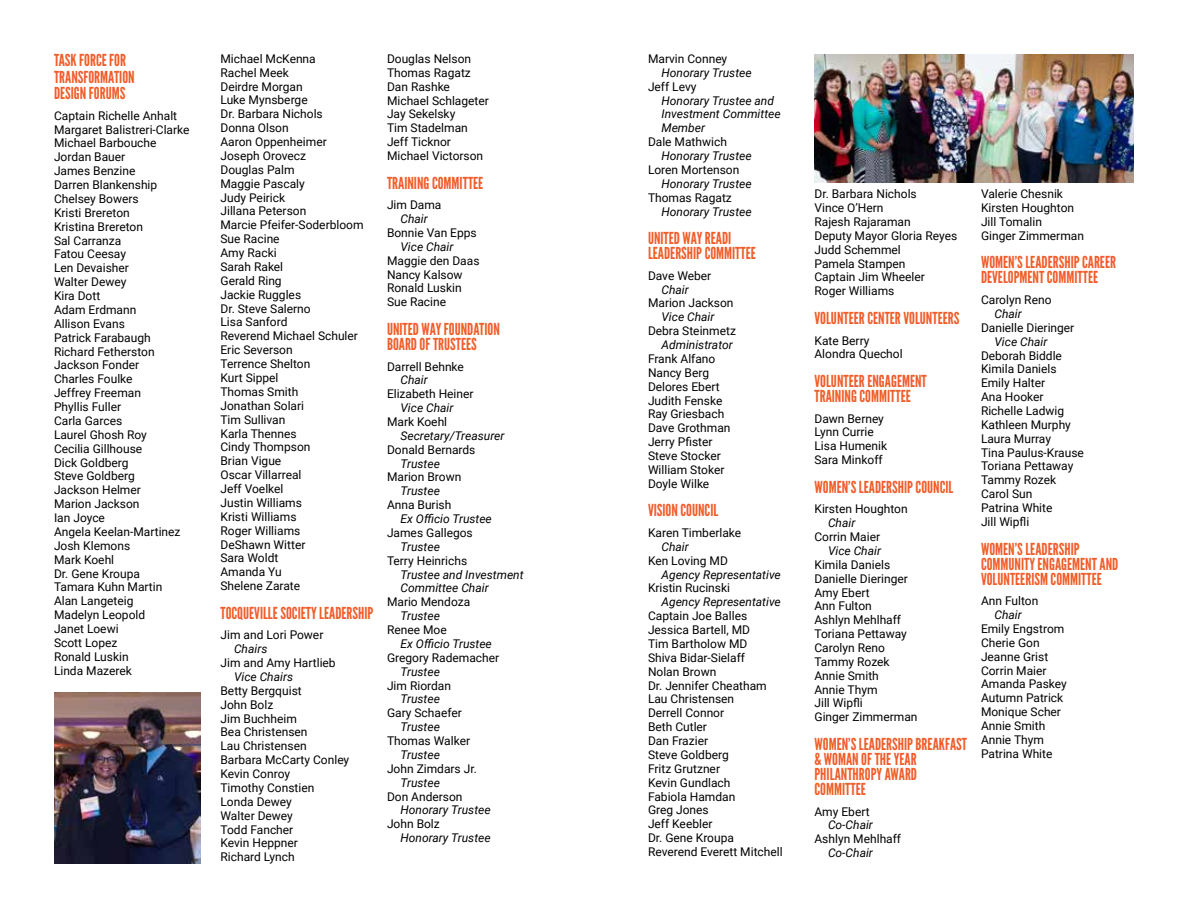
<style>
.page{position:relative;width:1188px;height:918px;background:#fff}
.page>*{position:absolute;margin:0;border:0;box-sizing:border-box;transform-origin:0 0}
.t1{font:16.5px/15px "League Gothic";color:#f15d2a}
.t2{font:12px/13.8px "Roboto";color:#000}
.t3{font:italic 12px/13.8px "Roboto";color:#000}
</style>
<div class="page">
<img style="left:54px;top:693px;width:147px;height:171px">
<img style="left:814px;top:54px;width:320px;height:129px">
<h1 class="t1" style="left:54px;top:52px;width:82px;line-height:16.5px">TASK FORCE FOR<br>TRANSFORMATION<br>DESIGN FORUMS</h1>
<p class="t2" style="left:54px;top:108px;width:137px">Captain Richelle Anhalt<br>Margaret Balistreri-Clarke<br>Michael Barbouche<br>Jordan Bauer<br>James Benzine<br>Darren Blankenship<br>Chelsey Bowers<br>Kristi Brereton<br>Kristina Brereton<br>Sal Carranza<br>Fatou Ceesay<br>Len Devaisher<br>Walter Dewey<br>Kira Dott<br>Adam Erdmann<br>Allison Evans<br>Patrick Farabaugh<br>Richard Fetherston<br>Jackson Fonder<br>Charles Foulke<br>Jeffrey Freeman<br>Phyllis Fuller<br>Carla Garces<br>Laurel Ghosh Roy<br>Cecilia Gillhouse<br>Dick Goldberg<br>Steve Goldberg<br>Jackson Helmer<br>Marion Jackson<br>Ian Joyce<br>Angela Keelan-Martinez<br>Josh Klemons<br>Mark Koehl<br>Dr. Gene Kroupa<br>Tamara Kuhn Martin<br>Alan Langeteig<br>Madelyn Leopold<br>Janet Loewi<br>Scott Lopez<br>Ronald Luskin<br>Linda Mazerek</p>
<p class="t2" style="left:220px;top:51px;width:145px">Michael McKenna<br>Rachel Meek<br>Deirdre Morgan<br>Luke Mynsberge<br>Dr. Barbara Nichols<br>Donna Olson<br>Aaron Oppenheimer<br>Joseph Orovecz<br>Douglas Palm<br>Maggie Pascaly<br>Judy Peirick<br>Jillana Peterson<br>Marcie Pfeifer-Soderbloom<br>Sue Racine<br>Amy Racki<br>Sarah Rakel<br>Gerald Ring<br>Jackie Ruggles<br>Dr. Steve Salerno<br>Lisa Sanford<br>Reverend Michael Schuler<br>Eric Severson<br>Terrence Shelton<br>Kurt Sippel<br>Thomas Smith<br>Jonathan Solari<br>Tim Sullivan<br>Karla Thennes<br>Cindy Thompson<br>Brian Vigue<br>Oscar Villarreal<br>Jeff Voelkel<br>Justin Williams<br>Kristi Williams<br>Roger Williams<br>DeShawn Witter<br>Sara Woldt<br>Amanda Yu<br>Shelene Zarate</p>
<h1 class="t1" style="left:220px;top:605px;width:154px">TOCQUEVILLE SOCIETY LEADERSHIP</h1>
<p class="t2" style="left:220px;top:628px;width:104px">Jim and Lori Power</p>
<p class="t3" style="left:234px;top:642px;width:35px">Chairs</p>
<p class="t2" style="left:220px;top:656px;width:117px">Jim and Amy Hartlieb</p>
<p class="t3" style="left:234px;top:669px;width:61px">Vice Chairs</p>
<p class="t2" style="left:220px;top:683px;width:130px">Betty Bergquist<br>John Bolz<br>Jim Buchheim<br>Bea Christensen<br>Lau Christensen<br>Barbara McCarty Conley<br>Kevin Conroy<br>Timothy Constien<br>Londa Dewey<br>Walter Dewey<br>Todd Fancher<br>Kevin Heppner<br>Richard Lynch</p>
<p class="t2" style="left:387px;top:51px;width:103px">Douglas Nelson<br>Thomas Ragatz<br>Dan Rashke<br>Michael Schlageter<br>Jay Sekelsky<br>Tim Stadelman<br>Jeff Ticknor<br>Michael Victorson</p>
<h1 class="t1" style="left:387px;top:175px;width:98px">TRAINING COMMITTEE</h1>
<p class="t2" style="left:387px;top:198px;width:56px">Jim Dama</p>
<p class="t3" style="left:400px;top:212px;width:29px">Chair</p>
<p class="t2" style="left:387px;top:225px;width:91px">Bonnie Van Epps</p>
<p class="t3" style="left:400px;top:239px;width:55px">Vice Chair</p>
<p class="t2" style="left:387px;top:253px;width:94px">Maggie den Daas<br>Nancy Kalsow<br>Ronald Luskin<br>Sue Racine</p>
<h1 class="t1" style="left:387px;top:322px;width:114px">UNITED WAY FOUNDATION<br>BOARD OF TRUSTEES</h1>
<p class="t2" style="left:387px;top:359px;width:78px">Darrell Behnke</p>
<p class="t3" style="left:400px;top:373px;width:29px">Chair</p>
<p class="t2" style="left:387px;top:387px;width:88px">Elizabeth Heiner</p>
<p class="t3" style="left:400px;top:401px;width:55px">Vice Chair</p>
<p class="t2" style="left:387px;top:414px;width:62px">Mark Koehl</p>
<p class="t3" style="left:400px;top:428px;width:105px">Secretary/Treasurer</p>
<p class="t2" style="left:387px;top:442px;width:90px">Donald Bernards</p>
<p class="t3" style="left:400px;top:456px;width:41px">Trustee</p>
<p class="t2" style="left:387px;top:470px;width:76px">Marion Brown</p>
<p class="t3" style="left:400px;top:484px;width:41px">Trustee</p>
<p class="t2" style="left:387px;top:498px;width:66px">Anna Burish</p>
<p class="t3" style="left:400px;top:511px;width:93px">Ex Officio Trustee</p>
<p class="t2" style="left:387px;top:525px;width:87px">James Gallegos</p>
<p class="t3" style="left:400px;top:539px;width:41px">Trustee</p>
<p class="t2" style="left:387px;top:553px;width:82px">Terry Heinrichs</p>
<p class="t3" style="left:400px;top:567px;width:125px">Trustee and Investment<br>Committee Chair</p>
<p class="t2" style="left:387px;top:595px;width:85px">Mario Mendoza</p>
<p class="t3" style="left:400px;top:609px;width:41px">Trustee</p>
<p class="t2" style="left:387px;top:622px;width:61px">Renee Moe</p>
<p class="t3" style="left:400px;top:636px;width:93px">Ex Officio Trustee</p>
<p class="t2" style="left:387px;top:650px;width:114px">Gregory Rademacher</p>
<p class="t3" style="left:400px;top:664px;width:41px">Trustee</p>
<p class="t2" style="left:387px;top:678px;width:66px">Jim Riordan</p>
<p class="t3" style="left:400px;top:692px;width:41px">Trustee</p>
<p class="t2" style="left:387px;top:706px;width:76px">Gary Schaefer</p>
<p class="t3" style="left:400px;top:720px;width:41px">Trustee</p>
<p class="t2" style="left:387px;top:733px;width:85px">Thomas Walker</p>
<p class="t3" style="left:400px;top:747px;width:41px">Trustee</p>
<p class="t2" style="left:387px;top:761px;width:91px">John Zimdars Jr.</p>
<p class="t3" style="left:400px;top:775px;width:41px">Trustee</p>
<p class="t2" style="left:387px;top:789px;width:77px">Don Anderson</p>
<p class="t3" style="left:400px;top:803px;width:92px">Honorary Trustee</p>
<p class="t2" style="left:387px;top:817px;width:54px">John Bolz</p>
<p class="t3" style="left:400px;top:831px;width:92px">Honorary Trustee</p>
<p class="t2" style="left:648px;top:51px;width:81px">Marvin Conney</p>
<p class="t3" style="left:662px;top:65px;width:92px">Honorary Trustee</p>
<p class="t2" style="left:648px;top:79px;width:50px">Jeff Levy</p>
<p class="t3" style="left:662px;top:93px;width:121px">Honorary Trustee and<br>Investment Committee<br>Member</p>
<p class="t2" style="left:648px;top:135px;width:81px">Dale Mathwich</p>
<p class="t3" style="left:662px;top:148px;width:92px">Honorary Trustee</p>
<p class="t2" style="left:648px;top:162px;width:93px">Loren Mortenson</p>
<p class="t3" style="left:662px;top:176px;width:92px">Honorary Trustee</p>
<p class="t2" style="left:648px;top:190px;width:85px">Thomas Ragatz</p>
<p class="t3" style="left:662px;top:204px;width:92px">Honorary Trustee</p>
<h1 class="t1" style="left:648px;top:231px;width:109px">UNITED WAY READI<br>LEADERSHIP COMMITTEE</h1>
<p class="t2" style="left:648px;top:268px;width:65px">Dave Weber</p>
<p class="t3" style="left:662px;top:282px;width:29px">Chair</p>
<p class="t2" style="left:648px;top:296px;width:87px">Marion Jackson</p>
<p class="t3" style="left:662px;top:310px;width:55px">Vice Chair</p>
<p class="t2" style="left:648px;top:324px;width:89px">Debra Steinmetz</p>
<p class="t3" style="left:662px;top:337px;width:73px">Administrator</p>
<p class="t2" style="left:648px;top:351px;width:84px">Frank Alfano<br>Nancy Berg<br>Delores Ebert<br>Judith Fenske<br>Ray Griesbach<br>Dave Grothman<br>Jerry Pfister<br>Steve Stocker<br>William Stoker<br>Doyle Wilke</p>
<h1 class="t1" style="left:648px;top:503px;width:72px">VISION COUNCIL</h1>
<p class="t2" style="left:648px;top:525px;width:95px">Karen Timberlake</p>
<p class="t3" style="left:662px;top:539px;width:29px">Chair</p>
<p class="t2" style="left:648px;top:553px;width:81px">Ken Loving MD</p>
<p class="t3" style="left:662px;top:567px;width:121px">Agency Representative</p>
<p class="t2" style="left:648px;top:581px;width:84px">Kristin Rucinski</p>
<p class="t3" style="left:662px;top:595px;width:121px">Agency Representative</p>
<p class="t2" style="left:648px;top:609px;width:136px">Captain Joe Balles<br>Jessica Bartell, MD<br>Tim Bartholow MD<br>Shiva Bidar-Sielaff<br>Nolan Brown<br>Dr. Jennifer Cheatham<br>Lau Christensen<br>Derrell Connor<br>Beth Cutler<br>Dan Frazier<br>Steve Goldberg<br>Fritz Grutzner<br>Kevin Gundlach<br>Fabiola Hamdan<br>Greg Jones<br>Jeff Keebler<br>Dr. Gene Kroupa<br>Reverend Everett Mitchell</p>
<p class="t2" style="left:814px;top:187px;width:144px">Dr. Barbara Nichols<br>Vince O’Hern<br>Rajesh Rajaraman<br>Deputy Mayor Gloria Reyes<br>Judd Schemmel<br>Pamela Stampen<br>Captain Jim Wheeler<br>Roger Williams</p>
<h1 class="t1" style="left:814px;top:311px;width:146px">VOLUNTEER CENTER VOLUNTEERS</h1>
<p class="t2" style="left:814px;top:333px;width:90px">Kate Berry<br>Alondra Quechol</p>
<h1 class="t1" style="left:814px;top:374px;width:114px">VOLUNTEER ENGAGEMENT<br>TRAINING COMMITTEE</h1>
<p class="t2" style="left:814px;top:411px;width:74px">Dawn Berney<br>Lynn Currie<br>Lisa Humenik<br>Sara Minkoff</p>
<h1 class="t1" style="left:814px;top:479px;width:140px">WOMEN’S LEADERSHIP COUNCIL</h1>
<p class="t2" style="left:814px;top:502px;width:95px">Kirsten Houghton</p>
<p class="t3" style="left:828px;top:516px;width:29px">Chair</p>
<p class="t2" style="left:814px;top:529px;width:67px">Corrin Maier</p>
<p class="t3" style="left:828px;top:543px;width:55px">Vice Chair</p>
<p class="t2" style="left:814px;top:557px;width:105px">Kimila Daniels<br>Danielle Dieringer<br>Amy Ebert<br>Ann Fulton<br>Ashlyn Mehlhaff<br>Toriana Pettaway<br>Carolyn Reno<br>Tammy Rozek<br>Annie Smith<br>Annie Thym<br>Jill Wipfli<br>Ginger Zimmerman</p>
<h1 class="t1" style="left:814px;top:737px;width:154px">WOMEN’S LEADERSHIP BREAKFAST &amp; WOMAN OF THE YEAR<br>PHILANTHROPY AWARD<br>COMMITTEE</h1>
<p class="t2" style="left:814px;top:804px;width:57px">Amy Ebert</p>
<p class="t3" style="left:828px;top:818px;width:46px">Co-Chair</p>
<p class="t2" style="left:814px;top:832px;width:88px">Ashlyn Mehlhaff</p>
<p class="t3" style="left:828px;top:846px;width:46px">Co-Chair</p>
<p class="t2" style="left:981px;top:187px;width:105px">Valerie Chesnik<br>Kirsten Houghton<br>Jill Tomalin<br>Ginger Zimmerman</p>
<h1 class="t1" style="left:981px;top:255px;width:137px">WOMEN’S LEADERSHIP CAREER<br>DEVELOPMENT COMMITTEE</h1>
<p class="t2" style="left:981px;top:292px;width:72px">Carolyn Reno</p>
<p class="t3" style="left:994px;top:306px;width:29px">Chair</p>
<p class="t2" style="left:981px;top:320px;width:95px">Danielle Dieringer</p>
<p class="t3" style="left:994px;top:334px;width:55px">Vice Chair</p>
<p class="t2" style="left:981px;top:348px;width:104px">Deborah Biddle<br>Kimila Daniels<br>Emily Halter<br>Ana Hooker<br>Richelle Ladwig<br>Kathleen Murphy<br>Laura Murray<br>Tina Paulus-Krause<br>Toriana Pettaway<br>Tammy Rozek<br>Carol Sun<br>Patrina White<br>Jill Wipfli</p>
<h1 class="t1" style="left:981px;top:541px;width:139px">WOMEN’S LEADERSHIP<br>COMMUNITY ENGAGEMENT AND<br>VOLUNTEERISM COMMITTEE</h1>
<p class="t2" style="left:981px;top:594px;width:59px">Ann Fulton</p>
<p class="t3" style="left:994px;top:607px;width:29px">Chair</p>
<p class="t2" style="left:981px;top:621px;width:87px">Emily Engstrom<br>Cherie Gon<br>Jeanne Grist<br>Corrin Maier<br>Amanda Paskey<br>Autumn Patrick<br>Monique Scher<br>Annie Smith<br>Annie Thym<br>Patrina White</p>
</div>
